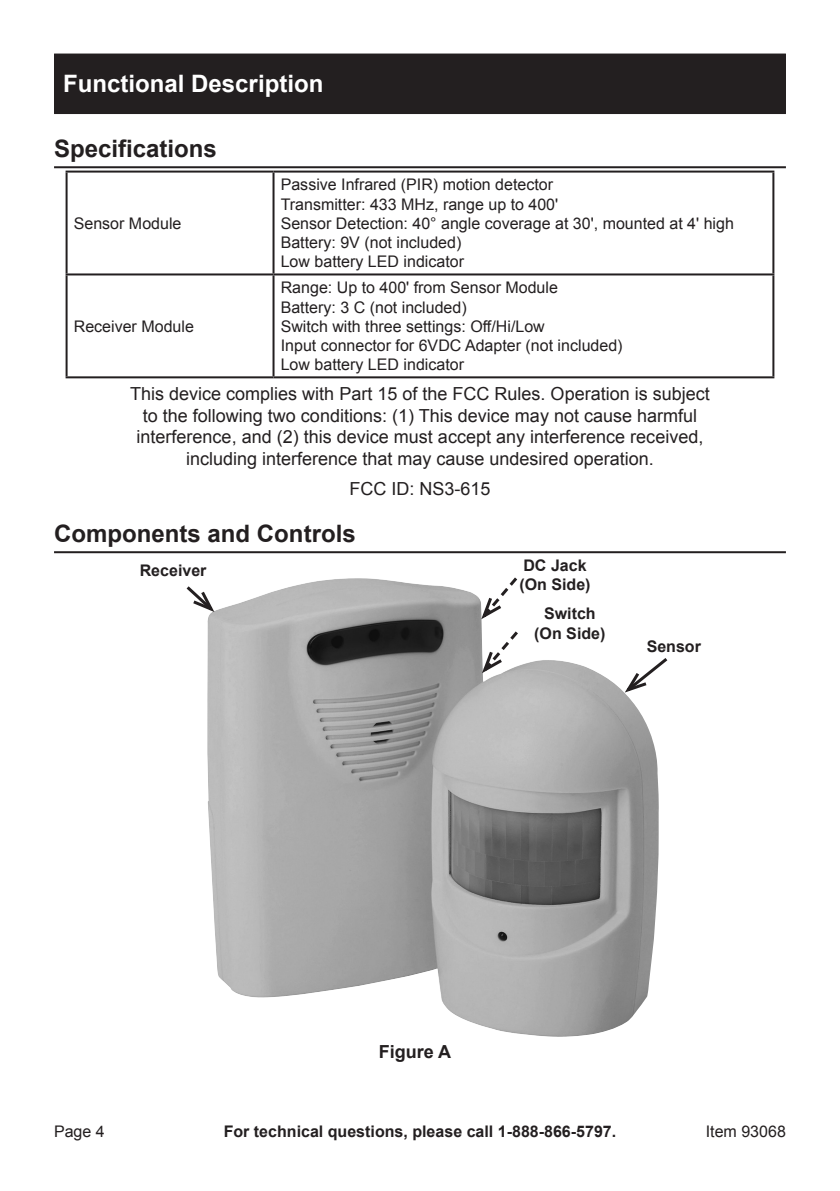
<style>
.page{position:relative;width:840px;height:1191px;background:#fff}
.page>*{position:absolute;margin:0;border:0;box-sizing:border-box;transform-origin:0 0}
.Header_0931{font:700 24px "Arial";color:#231f20}
.Section_Headers_0931{font:700 24px "Arial";color:#fff}
.Paragraph_0931{font:18px/21.6px "Arial";color:#231f20;text-align:center}
.t1{font:700 18px "Arial";color:#231f20}
.Table_Text{font:16px "Arial";color:#231f20}
.t2{font:700 16px/19.2px "Arial";color:#231f20;text-align:center}
</style>
<div class="page">
<div style="left:54px;top:54px;width:731px;height:60px;background:#231f20"></div>
<hr style="left:54px;top:166px;width:731px;height:2px;background:#231f20">
<hr style="left:66px;top:171px;width:207px;height:2px;background:#231f20">
<hr style="left:66px;top:173px;width:2px;height:100px;background:#231f20">
<hr style="left:273px;top:171px;width:501px;height:2px;background:#231f20">
<hr style="left:272px;top:173px;width:2px;height:100px;background:#231f20">
<hr style="left:772px;top:173px;width:2px;height:100px;background:#231f20">
<hr style="left:66px;top:273px;width:207px;height:2px;background:#231f20">
<hr style="left:66px;top:275px;width:2px;height:101px;background:#231f20">
<hr style="left:273px;top:273px;width:501px;height:2px;background:#231f20">
<hr style="left:272px;top:275px;width:2px;height:101px;background:#231f20">
<hr style="left:772px;top:275px;width:2px;height:101px;background:#231f20">
<hr style="left:66px;top:376px;width:207px;height:2px;background:#231f20">
<hr style="left:273px;top:376px;width:501px;height:2px;background:#231f20">
<hr style="left:54px;top:551px;width:731px;height:2px;background:#231f20">
<img style="left:207px;top:578px;width:452px;height:458px">
<svg style="left:186px;top:583px;width:31px;height:32px"></svg>
<svg style="left:479px;top:628px;width:41px;height:48px"></svg>
<svg style="left:478px;top:577px;width:42px;height:45px"></svg>
<svg style="left:621px;top:655px;width:47px;height:40px"></svg>
<p class="Section_Headers_0931" style="left:63px;top:68px;width:262px">Functional Description</p>
<p class="Header_0931" style="left:54px;top:133px;width:164px">Specifications</p>
<p class="Table_Text" style="left:74px;top:213px;width:109px">Sensor Module</p>
<p class="Table_Text" style="left:280px;top:174px;width:274px">Passive Infrared (PIR) motion detector</p>
<p class="Table_Text" style="left:280px;top:193px;width:279px">Transmitter: 433 MHz, range up to 400'</p>
<p class="Table_Text" style="left:280px;top:213px;width:454px">Sensor Detection: 40° angle coverage at 30', mounted at 4' high</p>
<p class="Table_Text" style="left:280px;top:232px;width:182px">Battery: 9V (not included)</p>
<p class="Table_Text" style="left:280px;top:251px;width:185px">Low battery LED indicator</p>
<p class="Table_Text" style="left:280px;top:277px;width:278px">Range: Up to 400' from Sensor Module</p>
<p class="Table_Text" style="left:280px;top:296px;width:187px">Battery: 3 C (not included)</p>
<p class="Table_Text" style="left:280px;top:316px;width:265px">Switch with three settings: Off/Hi/Low</p>
<p class="Table_Text" style="left:280px;top:335px;width:343px">Input connector for 6VDC Adapter (not included)</p>
<p class="Table_Text" style="left:280px;top:354px;width:185px">Low battery LED indicator</p>
<p class="Paragraph_0931" style="left:130px;top:383px;width:581px">This device complies with Part 15 of the FCC Rules. Operation is subject to the following two conditions: (1) This device may not cause harmful interference, and (2) this device must accept any interference received, including interference that may cause undesired operation.</p>
<p class="Paragraph_0931" style="left:349px;top:478px;width:143px">FCC ID: NS3-615</p>
<p class="Header_0931" style="left:54px;top:518px;width:303px">Components and Controls</p>
<p class="Table_Text" style="left:74px;top:316px;width:122px">Receiver Module</p>
<p class="t2" style="left:140px;top:561px;width:68px">Receiver</p>
<p class="t2" style="left:519px;top:556px;width:73px;text-align:left">DC Jack (On Side)</p>
<p class="t2" style="left:534px;top:604px;width:73px">Switch (On Side)</p>
<p class="t2" style="left:646px;top:637px;width:56px">Sensor</p>
<p class="t1" style="left:378px;top:1040px;width:74px">Figure A</p>
<p class="Table_Text" style="left:54px;top:1120px;width:52px">Page 4</p>
<p class="t2" style="left:223px;top:1121px;width:394px">For technical questions, please call 1-888-866-5797.</p>
<p class="Table_Text" style="left:705px;top:1120px;width:82px">Item 93068</p>
</div>
